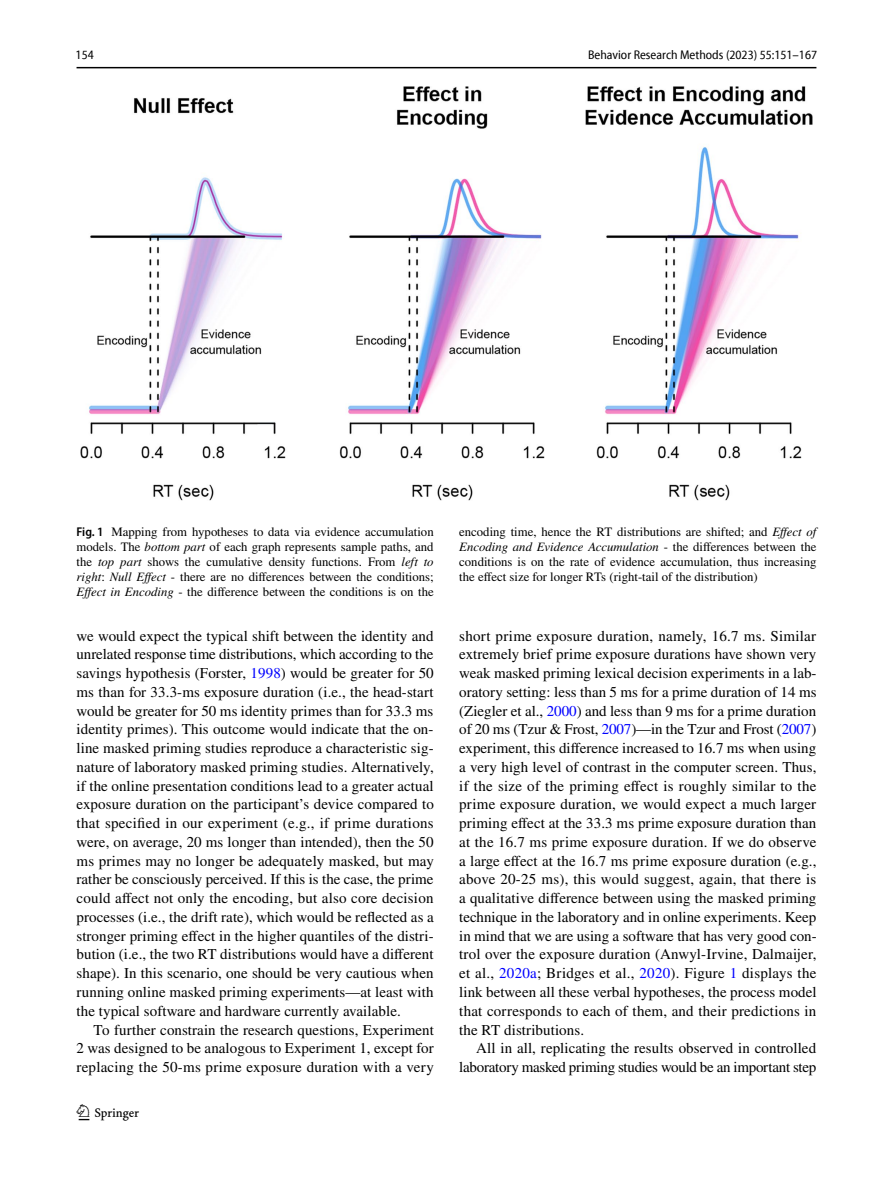
<style>
.page{position:relative;width:893px;height:1187px;background:#fff}
.page>*{position:absolute;margin:0;border:0;box-sizing:border-box;transform-origin:0 0}
.t1{font:22.5px "Springnew Regular 2";color:#000}
.t2{font:15px/18.8px "STIX";letter-spacing:.005em;color:#000;text-align:justify}
.t3{font:12.75px/15px "STIX";color:#000;text-align:justify}
.t4{font:semi-condensed 12.75px "Myriad Pro Unic";color:#000}
.s1{font-family:"Myriad Pro";font-weight:600;font-stretch:semi-condensed}
.s2{font-style:italic}
.s3{color:#00f}
</style>
<div class="page">
<hr style="left:77px;top:67px;width:739px;height:1px;background:#000">
<img style="left:81px;top:87px;width:731px;height:413px">
<p class="t4" style="left:76px;top:50px;width:20px">154</p>
<p class="t4" style="left:588px;top:50px;width:231px">Behavior Research Methods (2023) 55:151–167</p>
<p class="t3" style="left:77px;top:525px;width:359px"><span class="s1">Fig. 1</span> Mapping from hypotheses to data via evidence accumulation models. The <span class="s2">bottom part</span> of each graph represents sample paths, and the <span class="s2">top part</span> shows the cumulative density functions. From <span class="s2">left to right</span>: <span class="s2">Null Effect</span> - there are no differences between the conditions; <span class="s2">Effect in Encoding</span> - the difference between the conditions is on the</p>
<p class="t3" style="left:459px;top:525px;width:359px">encoding time, hence the RT distributions are shifted; and <span class="s2">Effect of Encoding and Evidence Accumulation</span> - the differences between the conditions is on the rate of evidence accumulation, thus increasing the effect size for longer RTs (right-tail of the distribution)</p>
<p class="t2" style="left:77px;top:627px;width:359px">we would expect the typical shift between the identity and unrelated response time distributions, which according to the savings hypothesis (Forster, <span class="s3">1998</span>) would be greater for 50 ms than for 33.3-ms exposure duration (i.e., the head-start would be greater for 50 ms identity primes than for 33.3 ms identity primes). This outcome would indicate that the on&shy;line masked priming studies reproduce a characteristic sig&shy;nature of laboratory masked priming studies. Alternatively, if the online presentation conditions lead to a greater actual exposure duration on the participant’s device compared to that specified in our experiment (e.g., if prime durations were, on average, 20 ms longer than intended), then the 50 ms primes may no longer be adequately masked, but may rather be consciously perceived. If this is the case, the prime could affect not only the encoding, but also core decision processes (i.e., the drift rate), which would be reflected as a stronger priming effect in the higher quantiles of the distri&shy;bution (i.e., the two RT distributions would have a different shape). In this scenario, one should be very cautious when running online masked priming experiments—at least with the typical software and hardware currently available.</p>
<p class="t2" style="left:77px;top:1021px;width:359px;text-indent:17px">To further constrain the research questions, Experiment 2 was designed to be analogous to Experiment 1, except for replacing the 50-ms prime exposure duration with a very</p>
<h1 class="t1" style="left:79px;top:1104px;width:62px">1 3</h1>
<p class="t2" style="left:459px;top:627px;width:359px">short prime exposure duration, namely, 16.7 ms. Similar extremely brief prime exposure durations have shown very weak masked priming lexical decision experiments in a lab&shy;oratory setting: less than 5 ms for a prime duration of 14 ms (Ziegler et al., <span class="s3">2000</span>) and less than 9 ms for a prime duration of 20 ms (Tzur &amp; Frost, <span class="s3">2007</span>)—in the Tzur and Frost (<span class="s3">2007</span>) experiment, this difference increased to 16.7 ms when using a very high level of contrast in the computer screen. Thus, if the size of the priming effect is roughly similar to the prime exposure duration, we would expect a much larger priming effect at the 33.3 ms prime exposure duration than at the 16.7 ms prime exposure duration. If we do observe a large effect at the 16.7 ms prime exposure duration (e.g., above 20-25 ms), this would suggest, again, that there is a qualitative difference between using the masked priming technique in the laboratory and in online experiments. Keep in mind that we are using a software that has very good con&shy;trol over the exposure duration (Anwyl-Irvine, Dalmaijer, et al., <span class="s3">2020a</span>; Bridges et al., <span class="s3">2020</span>). Figure <span class="s3">1</span> displays the link between all these verbal hypotheses, the process model that corresponds to each of them, and their predictions in the RT distributions.</p>
<p class="t2" style="left:459px;top:1039px;width:359px;text-align:right">All in all, replicating the results observed in controlled laboratory masked priming studies would be an important step</p>
</div>
